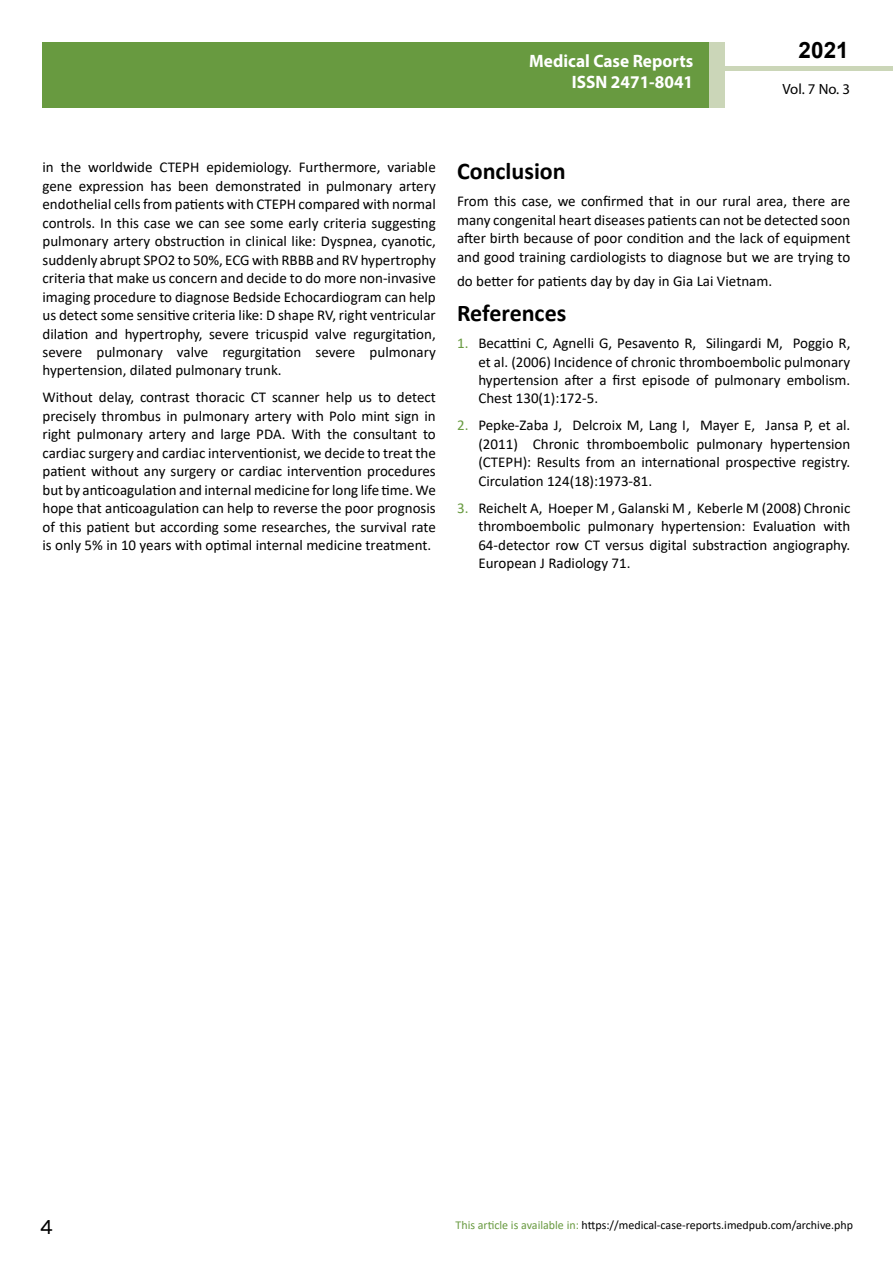
<style>
.page{position:relative;width:893px;height:1263px;background:#fff}
.page>*{position:absolute;margin:0;border:0;box-sizing:border-box;transform-origin:0 0}
.t1{font:25.5px "Tunga";color:#000}
.t2{font:700 24px "Calibri";color:#000}
.t3{font:700 22.5px "Arial";color:#000}
.t4{font:700 18px/21.6px "Myriad Pro";color:#fff;text-align:right;scale:.96 1}
.t5{font:15px/18.5px "Calibri";color:#000;text-align:justify}
.t6{font:14.85px "Myriad Pro";color:#000}
.t7{font:12px "Calibri";color:#000}
.s1{color:#689a40}
</style>
<div class="page">
<div style="left:43px;top:42px;width:682px;height:66px;background:#689a40"></div>
<div style="left:722px;top:66px;width:171px;height:5px;background:#cbd6b8"></div>
<div style="left:710px;top:42px;width:15px;height:66px;background:#cbd6b8"></div>
<p class="t4" style="left:529px;top:49px;width:172px">Medical Case Reports<br>ISSN 2471-8041</p>
<h3 class="t3" style="left:799px;top:35px;width:52px">2021</h3>
<p class="t6" style="left:782px;top:80px;width:69px">Vol. 7 No. 3</p>
<p class="t5" style="left:43px;top:158px;width:395px">in the worldwide CTEPH epidemiology. Furthermore, variable gene expression has been demonstrated in pulmonary artery endothelial cells from patients with CTEPH compared with normal controls. In this case we can see some early criteria suggesting pulmonary artery obstruction in clinical like: Dyspnea, cyanotic, suddenly abrupt SPO2 to 50%, ECG with RBBB and RV hypertrophy criteria that make us concern and decide to do more non-invasive imaging procedure to diagnose Bedside Echocardiogram can help us detect some sensitive criteria like: D shape RV, right ventricular dilation and hypertrophy, severe tricuspid valve regurgitation, severe pulmonary valve regurgitation severe pulmonary hypertension, dilated pulmonary trunk.</p>
<p class="t5" style="left:43px;top:388px;width:395px">Without delay, contrast thoracic CT scanner help us to detect precisely thrombus in pulmonary artery with Polo mint sign in right pulmonary artery and large PDA. With the consultant to cardiac surgery and cardiac interventionist, we decide to treat the patient without any surgery or cardiac intervention procedures but by anticoagulation and internal medicine for long life time. We hope that anticoagulation can help to reverse the poor prognosis of this patient but according some researches, the survival rate is only 5% in 10 years with optimal internal medicine treatment.</p>
<h2 class="t2" style="left:457px;top:154px;width:110px">Conclusion</h2>
<p class="t5" style="left:457px;top:192px;width:395px">From this case, we confirmed that in our rural area, there are many congenital heart diseases patients can not be detected soon after birth because of poor condition and the lack of equipment and good training cardiologists to diagnose but we are trying to</p>
<p class="t5" style="left:457px;top:272px;width:317px">do better for patients day by day in Gia Lai Vietnam.</p>
<h2 class="t2" style="left:457px;top:296px;width:111px">References</h2>
<p class="t5" style="left:478px;top:333px;width:374px;text-indent:-21px"><span class="s1">1.</span> Becattini C, Agnelli G, Pesavento R, Silingardi M, Poggio R, et al. (2006) Incidence of chronic thromboembolic pulmonary hypertension after a first episode of pulmonary embolism.<br>Chest 130(1):172-5.</p>
<p class="t5" style="left:478px;top:416px;width:374px;text-indent:-21px"><span class="s1">2.</span> Pepke-Zaba J, Delcroix M, Lang I, Mayer E, Jansa P, et al. (2011) Chronic thromboembolic pulmonary hypertension (CTEPH): Results from an international prospective registry.<br>Circulation 124(18):1973-81.</p>
<p class="t5" style="left:478px;top:498px;width:374px;text-indent:-21px"><span class="s1">3.</span> Reichelt A, Hoeper M , Galanski M , Keberle M (2008) Chronic thromboembolic pulmonary hypertension: Evaluation with 64-detector row CT versus digital substraction angiography.<br>European J Radiology 71.</p>
<h1 class="t1" style="left:40px;top:1210px;width:15px">4</h1>
<p class="t7" style="left:456px;top:1217px;width:399px"><span class="s1">This article is available in:</span> https://medical-case-reports.imedpub.com/archive.php</p>
</div>
